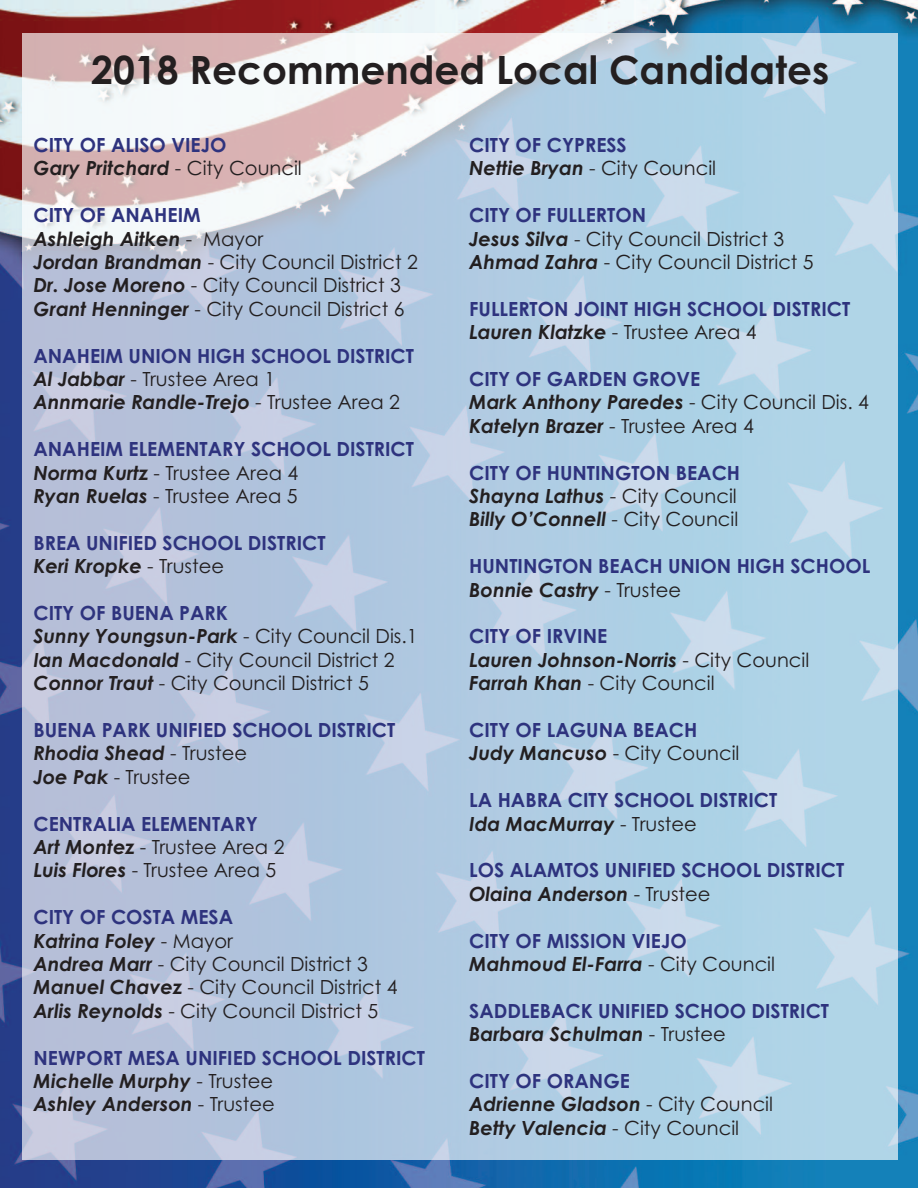
<style>
.page{position:relative;width:918px;height:1188px;background:#fff}
.page>*{position:absolute;margin:0;border:0;box-sizing:border-box;transform-origin:0 0}
.t1{font:700 39px "Century Gothic";color:#231f20}
.t2{font:700 19.5px/23.4px "Century Gothic";color:#2e337e}
.t3{font:19.5px/23.4px "Century Gothic";color:#231f20}
.t4{font:italic 700 19.5px/23.4px "Century Gothic";color:#231f20}
.s1{font-style:italic;color:#231f20}
.s2{font-weight:400;color:#231f20}
.s3{font-weight:700;color:#2e337e}
.s4{font-weight:700;font-style:italic}
.s5{font-style:normal;color:#2e337e}
.s6{font-weight:400;font-style:normal}
</style>
<div class="page">
<img style="left:0;top:0;width:918px;height:1188px">
<div style="left:22px;top:33px;width:876px;height:1126px;background:#fff;opacity:.67"></div>
<h1 class="t1" style="left:91px;top:48px;width:739px">2018 Recommended Local Candidates</h1>
<p class="t2" style="left:33px;top:134px;width:270px">CITY OF ALISO VIEJO<br><span class="s1">Gary Pritchard</span> <span class="s2">- City Council</span></p>
<p class="t3" style="left:33px;top:204px;width:386px"><span class="s3">CITY OF ANAHEIM<br></span><span class="s4">Ashleigh Aitken</span> - Mayor<br><span class="s4">Jordan Brandman</span> - City Council District 2<br><span class="s4">Dr. Jose Moreno</span> - City Council District 3<br><span class="s4">Grant Henninger</span> - City Council District 6</p>
<p class="t2" style="left:33px;top:344px;width:382px">ANAHEIM UNION HIGH SCHOOL DISTRICT<br><span class="s1">Al Jabbar</span> <span class="s2">- Trustee Area 1<br></span><span class="s1">Annmarie Randle-Trejo</span> <span class="s2">- Trustee Area 2</span></p>
<p class="t2" style="left:33px;top:438px;width:382px">ANAHEIM ELEMENTARY SCHOOL DISTRICT<br><span class="s1">Norma Kurtz</span> <span class="s2">- Trustee Area 4<br></span><span class="s1">Ryan Ruelas</span> <span class="s2">- Trustee Area 5</span></p>
<p class="t2" style="left:33px;top:531px;width:294px">BREA UNIFIED SCHOOL DISTRICT<br><span class="s1">Keri Kropke</span> <span class="s2">- Trustee</span></p>
<p class="t3" style="left:33px;top:602px;width:386px"><span class="s3">CITY OF BUENA PARK<br></span><span class="s4">Sunny Youngsun-Park</span> - City Council Dis.1<br><span class="s4">Ian Macdonald</span> - City Council District 2<br><span class="s4">Connor Traut</span> - City Council District 5</p>
<p class="t2" style="left:33px;top:719px;width:363px">BUENA PARK UNIFIED SCHOOL DISTRICT<br><span class="s1">Rhodia Shead</span> <span class="s2">- Trustee<br></span><span class="s1">Joe Pak</span> <span class="s2">- Trustee</span></p>
<p class="t3" style="left:33px;top:812px;width:253px"><span class="s3">CENTRALIA ELEMENTARY<br></span><span class="s4">Art Montez</span> - Trustee Area 2<br><span class="s4">Luis Flores</span> - Trustee Area 5</p>
<p class="t3" style="left:33px;top:906px;width:366px"><span class="s3">CITY OF COSTA MESA<br></span><span class="s4">Katrina Foley</span> - Mayor<br><span class="s4">Andrea Marr</span> - City Council District 3<br><span class="s4">Manuel Chavez</span> - City Council District 4<br><span class="s4">Arlis Reynolds</span> - City Council District 5</p>
<p class="t2" style="left:33px;top:1046px;width:393px">NEWPORT MESA UNIFIED SCHOOL DISTRICT<br><span class="s1">Michelle Murphy</span> <span class="s2">- Trustee<br></span><span class="s1">Ashley Anderson</span> <span class="s2">- Trustee</span></p>
<p class="t2" style="left:469px;top:134px;width:248px">CITY OF CYPRESS<br><span class="s1">Nettie Bryan</span> <span class="s2">- City Council</span></p>
<p class="t3" style="left:469px;top:204px;width:346px"><span class="s3">CITY OF FULLERTON<br></span><span class="s4">Jesus Silva</span> - City Council District 3<br><span class="s4">Ahmad Zahra</span> - City Council District 5</p>
<p class="t2" style="left:469px;top:297px;width:382px">FULLERTON JOINT HIGH SCHOOL DISTRICT<br><span class="s1">Lauren Klatzke</span> <span class="s2">- Trustee Area 4</span></p>
<p class="t4" style="left:469px;top:368px;width:401px"><span class="s5">CITY OF GARDEN GROVE<br></span>Mark Anthony Paredes <span class="s6">- City Council Dis. 4<br></span>Katelyn Brazer <span class="s6">- Trustee Area 4</span></p>
<p class="t4" style="left:469px;top:461px;width:272px"><span class="s5">CITY OF HUNTINGTON BEACH<br></span>Shayna Lathus <span class="s6">- City Council<br></span>Billy O’Connell <span class="s6">- City Council</span></p>
<p class="t2" style="left:469px;top:555px;width:403px">HUNTINGTON BEACH UNION HIGH SCHOOL<br><span class="s1">Bonnie Castry</span> <span class="s2">- Trustee</span></p>
<p class="t4" style="left:469px;top:625px;width:342px"><span class="s5">CITY OF IRVINE<br></span>Lauren Johnson-Norris <span class="s6">- City Council<br></span>Farrah Khan <span class="s6">- City Council</span></p>
<p class="t2" style="left:469px;top:719px;width:272px">CITY OF LAGUNA BEACH<br><span class="s1">Judy Mancuso</span> <span class="s2">- City Council</span></p>
<p class="t2" style="left:469px;top:789px;width:310px">LA HABRA CITY SCHOOL DISTRICT<br><span class="s1">Ida MacMurray</span> <span class="s2">- Trustee</span></p>
<p class="t2" style="left:469px;top:859px;width:377px">LOS ALAMTOS UNIFIED SCHOOL DISTRICT<br><span class="s1">Olaina Anderson</span> <span class="s2">- Trustee</span></p>
<p class="t2" style="left:469px;top:929px;width:307px">CITY OF MISSION VIEJO<br><span class="s1">Mahmoud El-Farra</span> <span class="s2">- City Council</span></p>
<p class="t2" style="left:469px;top:999px;width:361px">SADDLEBACK UNIFIED SCHOO DISTRICT<br><span class="s1">Barbara Schulman</span> <span class="s2">- Trustee</span></p>
<p class="t4" style="left:469px;top:1070px;width:305px"><span class="s5">CITY OF ORANGE<br></span>Adrienne Gladson <span class="s6">- City Council<br></span>Betty Valencia <span class="s6">- City Council</span></p>
</div>
